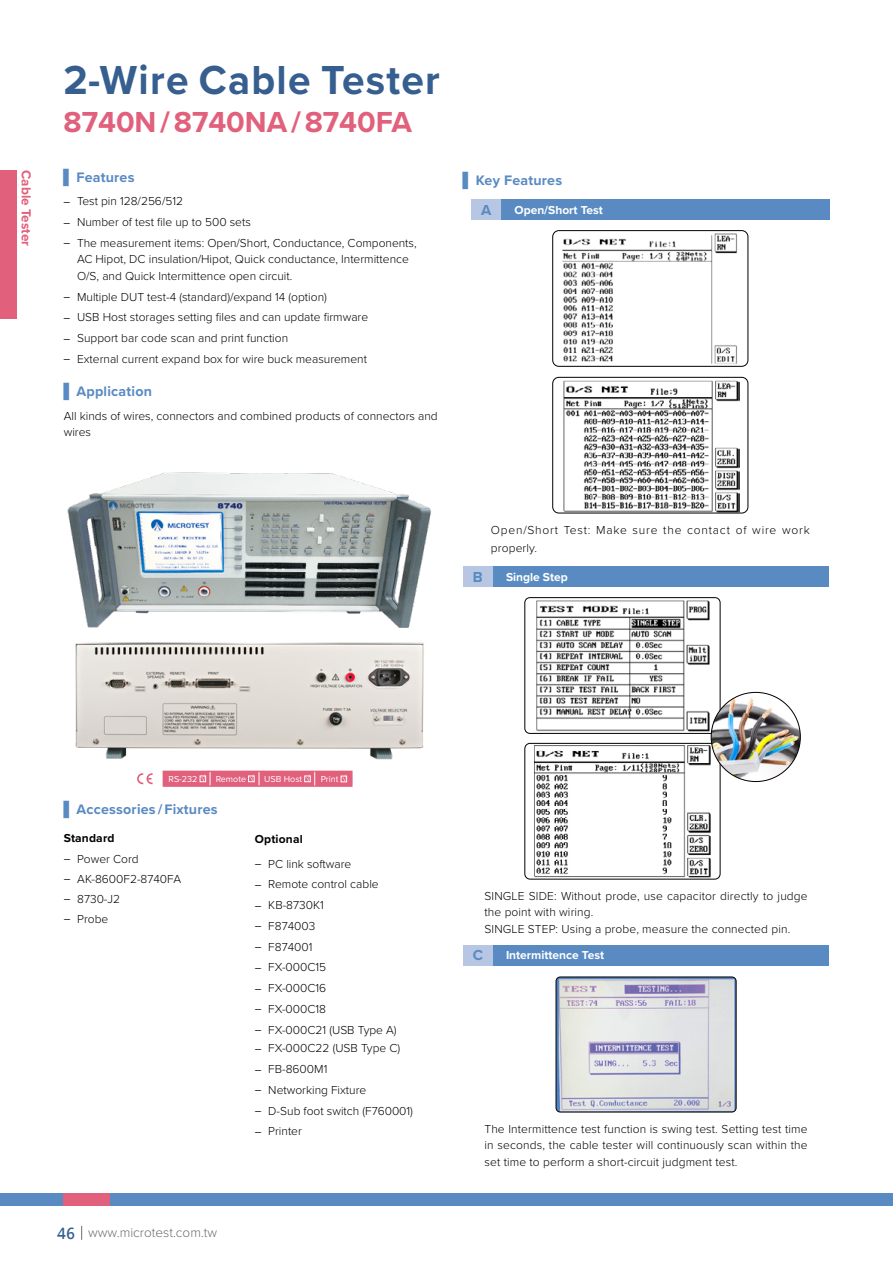
<style>
.page{position:relative;width:893px;height:1263px;background:#fff}
.page>*{position:absolute;margin:0;border:0;box-sizing:border-box;transform-origin:0 0}
.t1{font:700 42px "Proxima Nova";letter-spacing:.03em;color:#365e8f}
.t2{font:700 30px "Proxima Nova";color:#e1607c}
.t3{font:700 15px "Proxima Nova";color:#598ac2}
.t4{font:700 14.25px "Proxima Nova";letter-spacing:.015em;color:#598ac2}
.t5{font:300 13.5px "Proxima Nova";color:#706e6c}
.t6{font:700 13.5px "Proxima Nova";color:#e1607c}
.t7{font:300 12px/20.7px "Proxima Nova";color:#000}
.t8{font:300 12px/18px "Proxima Nova";letter-spacing:.065em;color:#000}
.t9{font:700 12px "Proxima Nova";color:#fff}
.t10{font:9px "Proxima Nova";color:#fff}
.s1{font-family:"Microsoft Jheng Hei"}
.s2{font-family:"Koz Go Pr 6 N";font-weight:400}
.s3{font-weight:700}
.s4{font-family:"Microsoft Jheng Hei";font-weight:700;font-size:15px;color:#365e8f}
</style>
<div class="page">
<div style="left:0;top:1193px;width:893px;height:13px;background:#598ac2"></div>
<div style="left:64px;top:1193px;width:46px;height:13px;background:#e1607c"></div>
<svg style="left:81px;top:1226px;width:1px;height:14px"></svg>
<div style="left:0;top:170px;width:17px;height:149px;background:#e1607c"></div>
<img style="left:75px;top:642px;width:349px;height:129px">
<img style="left:533px;top:745px;width:179px;height:132px">
<div style="left:525px;top:743px;width:195px;height:136px;border:1px solid #000;border-radius:5px"></div>
<hr style="left:163px;top:785px;width:47px;height:2px;background:#e1607c">
<hr style="left:210px;top:785px;width:49px;height:2px;background:#e1607c">
<hr style="left:259px;top:785px;width:56px;height:2px;background:#e1607c">
<hr style="left:315px;top:785px;width:38px;height:2px;background:#e1607c">
<svg style="left:163px;top:771px;width:190px;height:15px;background:#e26882"></svg>
<svg style="left:137px;top:773px;width:16px;height:11px"></svg>
<img style="left:536px;top:600px;width:178px;height:131px">
<div style="left:525px;top:597px;width:195px;height:136px;border:1px solid #000;border-radius:5px"></div>
<div style="left:480px;top:567px;width:349px;height:20px;background:#598ac2"></div>
<div style="left:463px;top:567px;width:30px;height:20px;background:#b7c7e3"></div>
<img style="left:711px;top:692px;width:89px;height:89px;border-radius:45px">
<img style="left:556px;top:977px;width:180px;height:135px">
<div style="left:556px;top:977px;width:180px;height:135px;border:1px solid #000;border-radius:4px"></div>
<div style="left:480px;top:945px;width:349px;height:20px;background:#598ac2"></div>
<div style="left:463px;top:945px;width:30px;height:20px;background:#b7c7e3"></div>
<img style="left:67px;top:472px;width:364px;height:155px">
<img style="left:555px;top:232px;width:183px;height:134px">
<div style="left:552px;top:230px;width:196px;height:136px;border:1px solid #000;border-radius:6px"></div>
<img style="left:563px;top:380px;width:176px;height:131px">
<div style="left:552px;top:377px;width:196px;height:136px;border:1px solid #000;border-radius:6px"></div>
<div style="left:489px;top:200px;width:340px;height:20px;background:#598ac2"></div>
<div style="left:471px;top:200px;width:30px;height:20px;background:#b7c7e3"></div>
<p class="t6" style="left:36px;top:170px;width:78px;rotate:90deg">Cable Tester</p>
<h1 class="t1" style="left:64px;top:48px;width:378px">2-Wire Cable Tester</h1>
<h2 class="t2" style="left:64px;top:99px;width:350px">8740N/8740NA/8740FA</h2>
<p class="t4" style="left:64px;top:167px;width:72px"><span class="s1">▋</span> Features</p>
<p class="t7" style="left:64px;top:190px;width:355px"><span class="s2">‒</span> Test pin 128/256/512<br><span class="s2">‒</span> Number of test file up to 500 sets<br><span class="s2">‒</span> The measurement items: Open/Short, Conductance, Components,</p>
<p class="t7" style="left:77px;top:250px;width:333px;line-height:16.5px">AC Hipot, DC insulation/Hipot, Quick conductance, Intermittence<br>O/S, and Quick Intermittence open circuit.</p>
<p class="t7" style="left:64px;top:286px;width:306px"><span class="s2">‒</span> Multiple DUT test-4 (standard)/expand 14 (option)<br><span class="s2">‒</span> USB Host storages setting files and can update firmware <span class="s2">‒</span> Support bar code scan and print function<br><span class="s2">‒</span> External current expand box for wire buck measurement</p>
<p class="t4" style="left:64px;top:381px;width:90px"><span class="s1">▋</span> Application</p>
<p class="t7" style="left:64px;top:407px;width:375px;line-height:16.5px">All kinds of wires, connectors and combined products of connectors and wires</p>
<p class="t4" style="left:463px;top:170px;width:101px"><span class="s1">▋</span> Key Features</p>
<p class="t3" style="left:481px;top:198px;width:12px">A</p>
<p class="t9" style="left:514px;top:201px;width:90px">Open/Short Test</p>
<p class="t8" style="left:491px;top:520px;width:320px">Open/Short Test: Make sure the contact of wire work properly.</p>
<p class="t3" style="left:473px;top:565px;width:11px">B</p>
<p class="t9" style="left:506px;top:568px;width:63px">Single Step</p>
<p class="t10" style="left:169px;top:772px;width:30px">RS-232</p>
<p class="t10" style="left:216px;top:772px;width:32px">Remote</p>
<p class="t10" style="left:264px;top:772px;width:39px">USB Host</p>
<p class="t10" style="left:321px;top:772px;width:19px">Print</p>
<p class="t4" style="left:64px;top:799px;width:155px"><span class="s1">▋</span> Accessories/Fixtures</p>
<p class="t7" style="left:64px;top:828px;width:119px;line-height:20px"><span class="s3">Standard<br></span><span class="s2">‒</span> Power Cord<br><span class="s2">‒</span> AK-8600F2-8740FA <span class="s2">‒</span> 8730-J2<br><span class="s2">‒</span> Probe</p>
<p class="t7" style="left:255px;top:826px;width:98px;line-height:24.6px"><span class="s3">Optional<br></span><span class="s2">‒</span> PC link software</p>
<p class="t7" style="left:255px;top:873px;width:143px"><span class="s2">‒</span> Remote control cable<br><span class="s2">‒</span> KB-8730K1<br><span class="s2">‒</span> F874003<br><span class="s2">‒</span> F874001<br><span class="s2">‒</span> FX-000C15<br><span class="s2">‒</span> FX-000C16<br><span class="s2">‒</span> FX-000C18<br><span class="s2">‒</span> FX-000C21 (USB Type A)</p>
<p class="t7" style="left:255px;top:1037px;width:160px"><span class="s2">‒</span> FX-000C22 (USB Type C)<br><span class="s2">‒</span> FB-8600M1<br><span class="s2">‒</span> Networking Fixture<br><span class="s2">‒</span> D-Sub foot switch (F760001) <span class="s2">‒</span> Printer</p>
<p class="t5" style="left:57px;top:1223px;width:161px"><span class="s4">46</span> www.microtest.com.tw</p>
<p class="t7" style="left:484px;top:887px;width:325px;line-height:16.5px">SINGLE SIDE: Without prode, use capacitor directly to judge the point with wiring.<br>SINGLE STEP: Using a probe, measure the connected pin.</p>
<p class="t3" style="left:473px;top:944px;width:12px">C</p>
<p class="t9" style="left:506px;top:946px;width:100px">Intermittence Test</p>
<p class="t7" style="left:484px;top:1120px;width:325px;line-height:16.5px;text-align:justify">The Intermittence test function is swing test. Setting test time in seconds, the cable tester will continuously scan within the set time to perform a short-circuit judgment test.</p>
</div>
